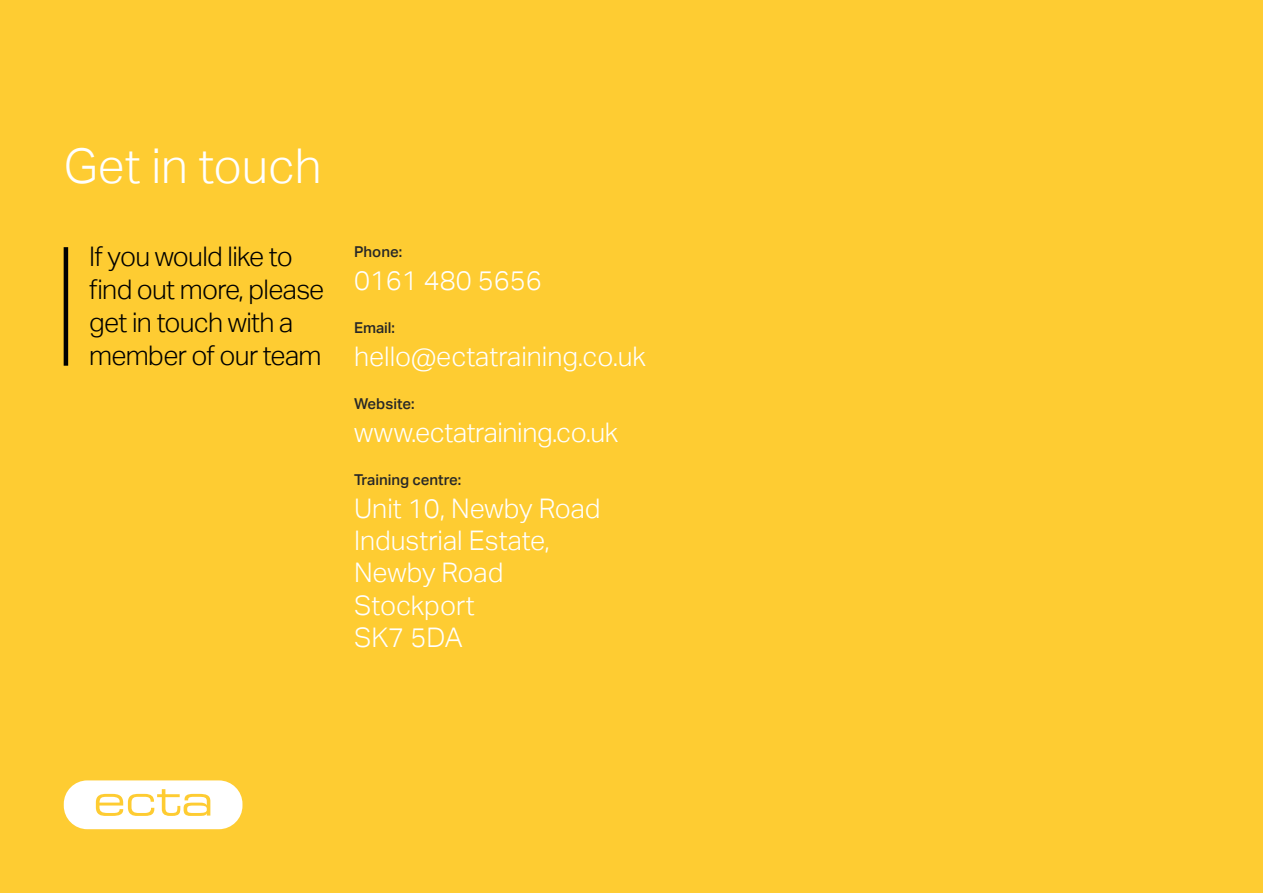
<style>
.page{position:relative;width:1263px;height:893px;background:#fecc32}
.page>*{position:absolute;margin:0;border:0;box-sizing:border-box;transform-origin:0 0}
.t1{font:300 48px "Aktiv Grotesk";color:#fff}
.t2{font:300 27px/32.4px "Aktiv Grotesk";color:#fff}
.t3{font:300 27px/33px "Aktiv Grotesk";letter-spacing:-.025em;color:#000}
.t4{font:500 15px "Aktiv Grotesk";color:#282827}
</style>
<div class="page">
<div style="left:64px;top:780px;width:178px;height:49px;background:#fff;border-radius:23px"></div>
<svg style="left:96px;top:789px;width:114px;height:27px"></svg>
<hr style="left:64px;top:247px;width:4px;height:119px;background:#000">
<h1 class="t1" style="left:64px;top:138px;width:259px">Get in touch</h1>
<p class="t3" style="left:89px;top:241px;width:237px">If you would like to find out more, please get in touch with a member of our team</p>
<p class="t4" style="left:354px;top:243px;width:50px">Phone:</p>
<p class="t2" style="left:354px;top:264px;width:189px">0161 480 5656</p>
<p class="t4" style="left:354px;top:319px;width:43px">Email:</p>
<p class="t2" style="left:354px;top:340px;width:293px">hello@ectatraining.co.uk</p>
<p class="t4" style="left:354px;top:395px;width:62px">Website:</p>
<p class="t2" style="left:354px;top:416px;width:265px">www.ectatraining.co.uk</p>
<p class="t4" style="left:354px;top:471px;width:109px">Training centre:</p>
<p class="t2" style="left:354px;top:492px;width:248px">Unit 10, Newby Road<br>Industrial Estate,<br>Newby Road<br>Stockport<br>SK7 5DA</p>
</div>
